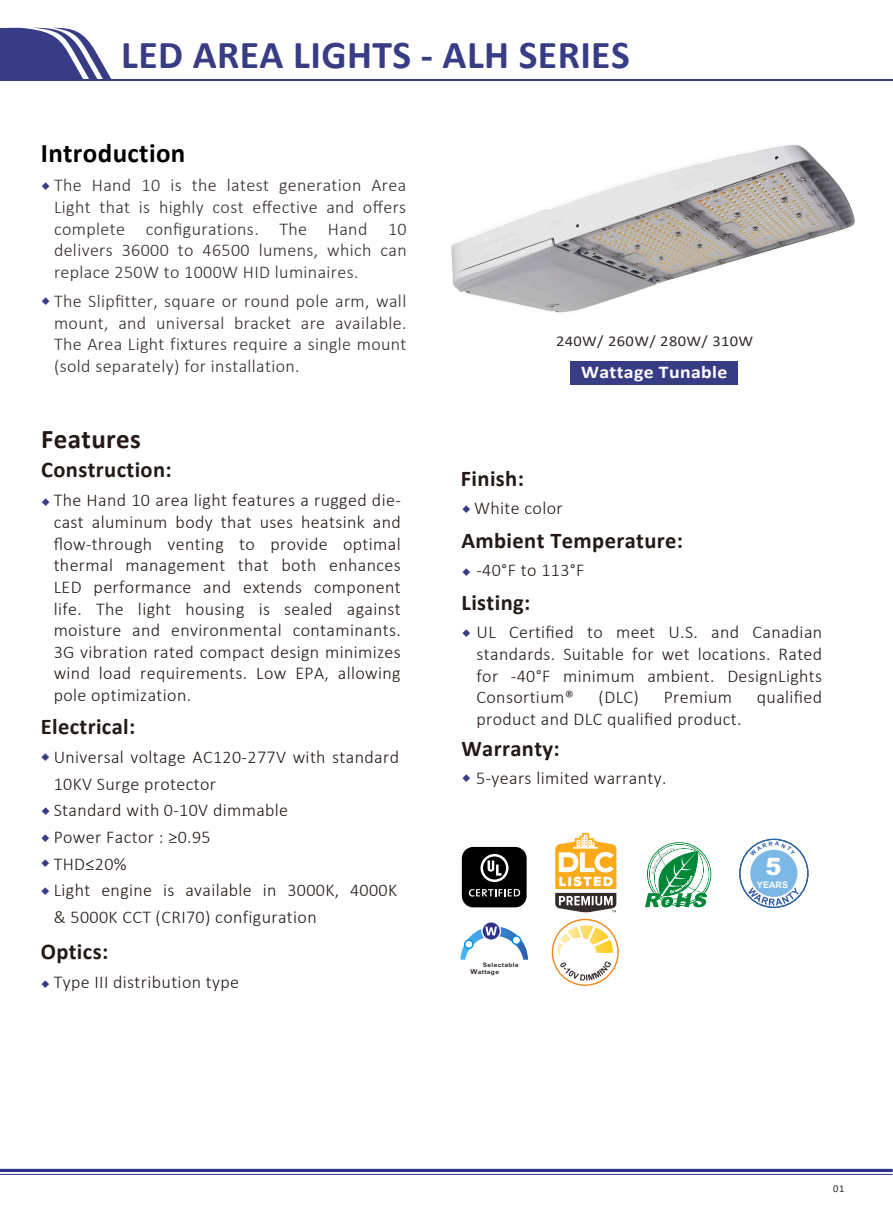
<style>
.page{position:relative;width:893px;height:1212px;background:#fff}
.page>*{position:absolute;margin:0;border:0;box-sizing:border-box;transform-origin:0 0}
.t1{font:700 39.6px "Calibri";letter-spacing:.01em;color:#373c85}
.t2{font:700 27px "Calibri";letter-spacing:.015em;color:#000}
.t3{font:700 27px "Calibri";letter-spacing:.015em;color:#231916}
.t4{font:900 24px "Arial";color:#fefefe}
.t5{font:700 22.5px "Calibri";letter-spacing:.015em;color:#231916}
.t6{font:300 18px/21.6px "Calibri";letter-spacing:.02em;color:#231916}
.t7{font:300 18px/21.6px "Calibri";letter-spacing:.02em;color:#332c2b;text-align:justify}
.t8{font:700 18px "Calibri";letter-spacing:.02em;color:#fefefe;scale:1.1 1}
.t9{font:16.5px "Microsoft Ya Hei";color:#373c85}
.t10{font:15px "Calibri";letter-spacing:.025em;color:#332c2b;scale:1.1 1}
.t11{font:10.5px "Calibri";color:#332c2b}
.t12{font:700 9px "Arial";color:#fefefe}
.t13{font:700 6px/6.8px "Arial";letter-spacing:.055em;color:#332c2b;scale:1.1 1}
.s1{font-family:"Microsoft Ya Hei";font-weight:400;font-size:16.5px;color:#373c85}
.s2{font-size:6.75px}
</style>
<div class="page">
<div style="left:570px;top:361px;width:168px;height:23px;background:#373c85"></div>
<svg style="left:645px;top:842px;width:66px;height:66px"></svg>
<div style="left:462px;top:847px;width:65px;height:60px;background:#000;border-radius:12px"></div>
<svg style="left:480px;top:854px;width:29px;height:28px"></svg>
<svg style="left:469px;top:889px;width:51px;height:7px"></svg>
<svg style="left:748px;top:887px;width:51px;height:18px"></svg>
<div style="left:739px;top:839px;width:70px;height:69px;border:1px solid #2766b0;border-radius:50%"></div>
<div style="left:750px;top:850px;width:47px;height:47px;background:#7bb8e5;border-radius:50%"></div>
<svg style="left:555px;top:833px;width:61px;height:79px"></svg>
<svg style="left:481px;top:921px;width:20px;height:20px"></svg>
<svg style="left:460px;top:926px;width:68px;height:34px"></svg>
<svg style="left:512px;top:935px;width:9px;height:10px"></svg>
<hr style="left:0;top:79px;width:893px;height:2px;background:#373c85">
<svg style="left:0;top:28px;width:111px;height:51px"></svg>
<hr style="left:0;top:1169px;width:893px;height:3px;background:#2f318b">
<hr style="left:0;top:1174px;width:893px;height:1px;background:#2f318b">
<div style="left:552px;top:919px;width:67px;height:67px;border:1px solid #f08519;border-radius:50%"></div>
<svg style="left:557px;top:925px;width:56px;height:55px"></svg>
<img style="left:451px;top:145px;width:404px;height:168px">
<svg style="left:750px;top:841px;width:45px;height:15px"></svg>
<h1 class="t1" style="left:121px;top:27px;width:510px">LED AREA LIGHTS - ALH SERIES</h1>
<h2 class="t2" style="left:41px;top:133px;width:146px">Introduction</h2>
<p class="t7" style="left:41px;top:174px;width:367px"><span class="s1">◆</span> The Hand 10 is the latest generation Area</p>
<p class="t7" style="left:54px;top:196px;width:354px">Light that is highly cost effective and offers complete configurations. The Hand 10 delivers 36000 to 46500 lumens, which can replace 250W to 1000W HID luminaires.</p>
<p class="t7" style="left:54px;top:290px;width:354px">The Slipfitter, square or round pole arm, wall mount, and universal bracket are available.<br>The Area Light fixtures require a single mount (sold separately) for installation.</p>
<p class="t9" style="left:41px;top:291px;width:11px">◆</p>
<h2 class="t3" style="left:41px;top:420px;width:101px">Features</h2>
<p class="t5" style="left:41px;top:453px;width:132px">Construction:</p>
<p class="t6" style="left:54px;top:489px;width:349px;text-align:justify;text-indent:-13px"><span class="s1">◆</span> The Hand 10 area light features a rugged die&shy;cast aluminum body that uses heatsink and flow-through venting to provide optimal thermal management that both enhances LED performance and extends component life. The light housing is sealed against moisture and environmental contaminants.<br>3G vibration rated compact design minimizes wind load requirements. Low EPA, allowing pole optimization.</p>
<p class="t5" style="left:41px;top:710px;width:96px">Electrical:</p>
<p class="t6" style="left:54px;top:744px;width:347px;line-height:26.5px">Universal voltage AC120-277V with standard<br>10KV Surge protector</p>
<p class="t6" style="left:41px;top:799px;width:249px"><span class="s1">◆</span>Standard with 0-10V dimmable</p>
<p class="t6" style="left:54px;top:823px;width:158px;line-height:26.5px;text-indent:-13px"><span class="s1">◆</span> Power Factor : ≥0.95<br>THD≤20%</p>
<p class="t6" style="left:54px;top:877px;width:345px;line-height:26.5px;text-indent:-13px"><span class="s1">◆</span> Light engine is available in 3000K, 4000K &amp; 5000K CCT (CRI70) configuration</p>
<p class="t9" style="left:41px;top:748px;width:11px">◆</p>
<p class="t9" style="left:41px;top:854px;width:11px">◆</p>
<p class="t5" style="left:41px;top:935px;width:69px">Optics:</p>
<p class="t6" style="left:41px;top:971px;width:200px"><span class="s1">◆</span> Type III distribution type</p>
<p class="t10" style="left:556px;top:331px;width:181px">240W/ 260W/ 280W/ 310W</p>
<p class="t8" style="left:581px;top:359px;width:135px">Wattage Tunable</p>
<p class="t5" style="left:461px;top:462px;width:64px">Finish:</p>
<p class="t6" style="left:461px;top:497px;width:103px"><span class="s1">◆</span> White color</p>
<p class="t5" style="left:461px;top:524px;width:223px">Ambient Temperature:</p>
<p class="t6" style="left:462px;top:559px;width:124px"><span class="s1">◆</span> -40°F to 113°F</p>
<p class="t5" style="left:461px;top:587px;width:70px">Listing:</p>
<p class="t6" style="left:476px;top:621px;width:347px;text-align:justify">UL Certified to meet U.S. and Canadian standards. Suitable for wet locations. Rated for -40°F minimum ambient. DesignLights Consortium®</p>
<p class="t9" style="left:462px;top:623px;width:11px">◆</p>
<p class="t6" style="left:599px;top:686px;width:42px">(DLC)</p>
<p class="t6" style="left:664px;top:686px;width:70px">Premium</p>
<p class="t6" style="left:757px;top:686px;width:67px">qualified</p>
<p class="t6" style="left:476px;top:708px;width:267px">product and DLC qualified product.</p>
<p class="t5" style="left:461px;top:733px;width:100px">Warranty:</p>
<p class="t6" style="left:476px;top:767px;width:192px">5-years limited warranty.</p>
<p class="t9" style="left:462px;top:769px;width:11px">◆</p>
<p class="t13" style="left:470px;top:962px;width:45px;text-indent:12px">Selectable<br><span class="s2">W</span>attage</p>
<h3 class="t4" style="left:765px;top:858px;width:18px">5</h3>
<p class="t12" style="left:757px;top:881px;width:33px">YEARS</p>
<p class="t11" style="left:833px;top:1181px;width:13px">01</p>
</div>
